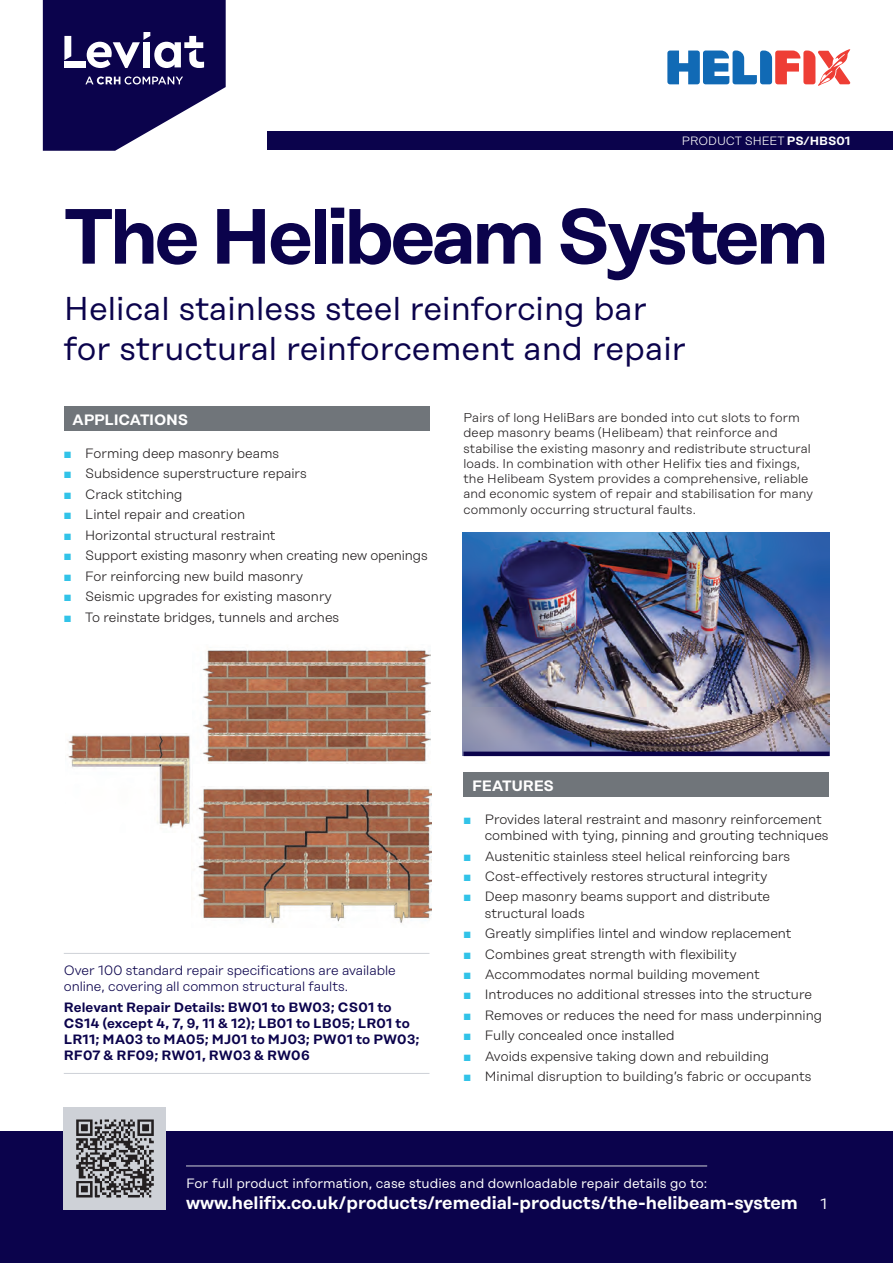
<style>
.page{position:relative;width:893px;height:1263px;background:#fff}
.page>*{position:absolute;margin:0;border:0;box-sizing:border-box;transform-origin:0 0}
.Body{font:600 78px "Rational Display";letter-spacing:-.05em;color:#0b034c}
.Body-2{font:33px/39.6px "Rational Display";color:#0b034c}
.t1{font:600 18px "Rational Display";color:#fff}
.t2{font:600 15px "Rational Display";letter-spacing:-.02em;color:#fff}
.t3{font:15px "Rational Display";color:#fff}
.t4{font:300 13.5px/16.2px "Rational Display";color:#231f20}
.Pull_out_bold{font:600 13.5px/16.2px "Rational Display";letter-spacing:.005em;color:#0b034c}
.Pull_out_light{font:300 13.5px/16.2px "Rational Display";color:#0b034c}
.t5{font:13.5px "Rational Display";color:#fff}
.Body-3{font:300 12.75px/15.3px "Rational Display";letter-spacing:.01em;color:#231f20}
.t6{font:300 12px "Rational Display";letter-spacing:-.005em;color:#fff}
.s1{font-weight:600}
.s2{font-weight:400;font-size:9px;color:#32c3e8}
</style>
<div class="page">
<img style="left:197px;top:786px;width:235px;height:138px">
<img style="left:67px;top:733px;width:123px;height:95px">
<img style="left:202px;top:649px;width:229px;height:115px">
<img style="left:463px;top:533px;width:366px;height:219px">
<svg style="left:43px;top:0;width:183px;height:151px"></svg>
<svg style="left:667px;top:49px;width:183px;height:37px"></svg>
<div style="left:0;top:1131px;width:893px;height:132px;background:#0b034c"></div>
<div style="left:64px;top:1107px;width:102px;height:102px;background:#ced1d7"></div>
<hr style="left:186px;top:1165px;width:521px;height:1px;background:#ced1d7">
<div style="left:268px;top:131px;width:625px;height:19px;background:#0b034c"></div>
<div style="left:64px;top:406px;width:365px;height:24px;background:#70757a"></div>
<hr style="left:64px;top:953px;width:365px;height:1px;background:#ced1d7">
<hr style="left:64px;top:1073px;width:365px;height:1px;background:#ced1d7">
<div style="left:463px;top:772px;width:366px;height:24px;background:#70757a"></div>
<hr style="left:463px;top:752px;width:366px;height:4px;background:#0b034c">
<img style="left:76px;top:1119px;width:78px;height:79px">
<p class="t6" style="left:682px;top:134px;width:170px">PRODUCT SHEET <span class="s1">PS/HBS01</span></p>
<p class="Body" style="left:64px;top:190px;width:767px">The Helibeam System</p>
<p class="Body-2" style="left:64px;top:289px;width:624px">Helical stainless steel reinforcing bar for structural reinforcement and repair</p>
<h3 class="t2" style="left:72px;top:410px;width:117px">APPLICATIONS</h3>
<p class="t4" style="left:64px;top:445px;width:217px"><span class="s2">■</span> Forming deep masonry beams</p>
<p class="t4" style="left:64px;top:465px;width:244px"><span class="s2">■</span> Subsidence superstructure repairs</p>
<p class="t4" style="left:64px;top:486px;width:120px"><span class="s2">■</span> Crack stitching</p>
<p class="t4" style="left:64px;top:506px;width:183px"><span class="s2">■</span> Lintel repair and creation</p>
<p class="t4" style="left:64px;top:527px;width:213px"><span class="s2">■</span> Horizontal structural restraint</p>
<p class="t4" style="left:64px;top:547px;width:365px"><span class="s2">■</span> Support existing masonry when creating new openings</p>
<p class="t4" style="left:64px;top:568px;width:240px"><span class="s2">■</span> For reinforcing new build masonry</p>
<p class="t4" style="left:64px;top:588px;width:269px"><span class="s2">■</span> Seismic upgrades for existing masonry</p>
<p class="t4" style="left:64px;top:609px;width:277px"><span class="s2">■</span> To reinstate bridges, tunnels and arches</p>
<p class="Body-3" style="left:463px;top:410px;width:351px">Pairs of long HeliBars are bonded into cut slots to form deep masonry beams (Helibeam) that reinforce and stabilise the existing masonry and redistribute structural loads. In combination with other Helifix ties and fixings, the Helibeam System provides a comprehensive, reliable and economic system of repair and stabilisation for many commonly occurring structural faults.</p>
<p class="Pull_out_light" style="left:64px;top:962px;width:334px">Over 100 standard repair specifications are available online, covering all common structural faults.</p>
<p class="Pull_out_bold" style="left:64px;top:999px;width:357px">Relevant Repair Details: BW01 to BW03; CS01 to CS14 (except 4, 7, 9, 11 &amp; 12); LB01 to LB05; LR01 to LR11; MA03 to MA05; MJ01 to MJ03; PW01 to PW03; RF07 &amp; RF09; RW01, RW03 &amp; RW06</p>
<h3 class="t2" style="left:472px;top:776px;width:84px">FEATURES</h3>
<p class="t4" style="left:485px;top:811px;width:345px;text-indent:-21px"><span class="s2">■</span> Provides lateral restraint and masonry reinforcement combined with tying, pinning and grouting techniques</p>
<p class="t4" style="left:464px;top:848px;width:328px"><span class="s2">■</span> Austenitic stainless steel helical reinforcing bars</p>
<p class="t4" style="left:464px;top:868px;width:305px"><span class="s2">■</span> Cost-effectively restores structural integrity</p>
<p class="t4" style="left:485px;top:889px;width:287px;text-indent:-21px"><span class="s2">■</span> Deep masonry beams support and distribute structural loads</p>
<p class="t4" style="left:464px;top:925px;width:329px"><span class="s2">■</span> Greatly simplifies lintel and window replacement</p>
<p class="t4" style="left:464px;top:946px;width:274px"><span class="s2">■</span> Combines great strength with flexibility</p>
<p class="t4" style="left:464px;top:966px;width:298px"><span class="s2">■</span> Accommodates normal building movement</p>
<p class="t4" style="left:464px;top:987px;width:350px"><span class="s2">■</span> Introduces no additional stresses into the structure</p>
<p class="t4" style="left:464px;top:1007px;width:360px"><span class="s2">■</span> Removes or reduces the need for mass underpinning</p>
<p class="t4" style="left:464px;top:1027px;width:212px"><span class="s2">■</span> Fully concealed once installed</p>
<p class="t4" style="left:464px;top:1048px;width:307px"><span class="s2">■</span> Avoids expensive taking down and rebuilding</p>
<p class="t4" style="left:464px;top:1068px;width:349px"><span class="s2">■</span> Minimal disruption to building’s fabric or occupants</p>
<p class="t5" style="left:186px;top:1175px;width:523px">For full product information, case studies and downloadable repair details go to:</p>
<p class="t1" style="left:186px;top:1192px;width:613px">www.helifix.co.uk/products/remedial-products/the-helibeam-system</p>
<p class="t3" style="left:820px;top:1195px;width:8px">1</p>
</div>
